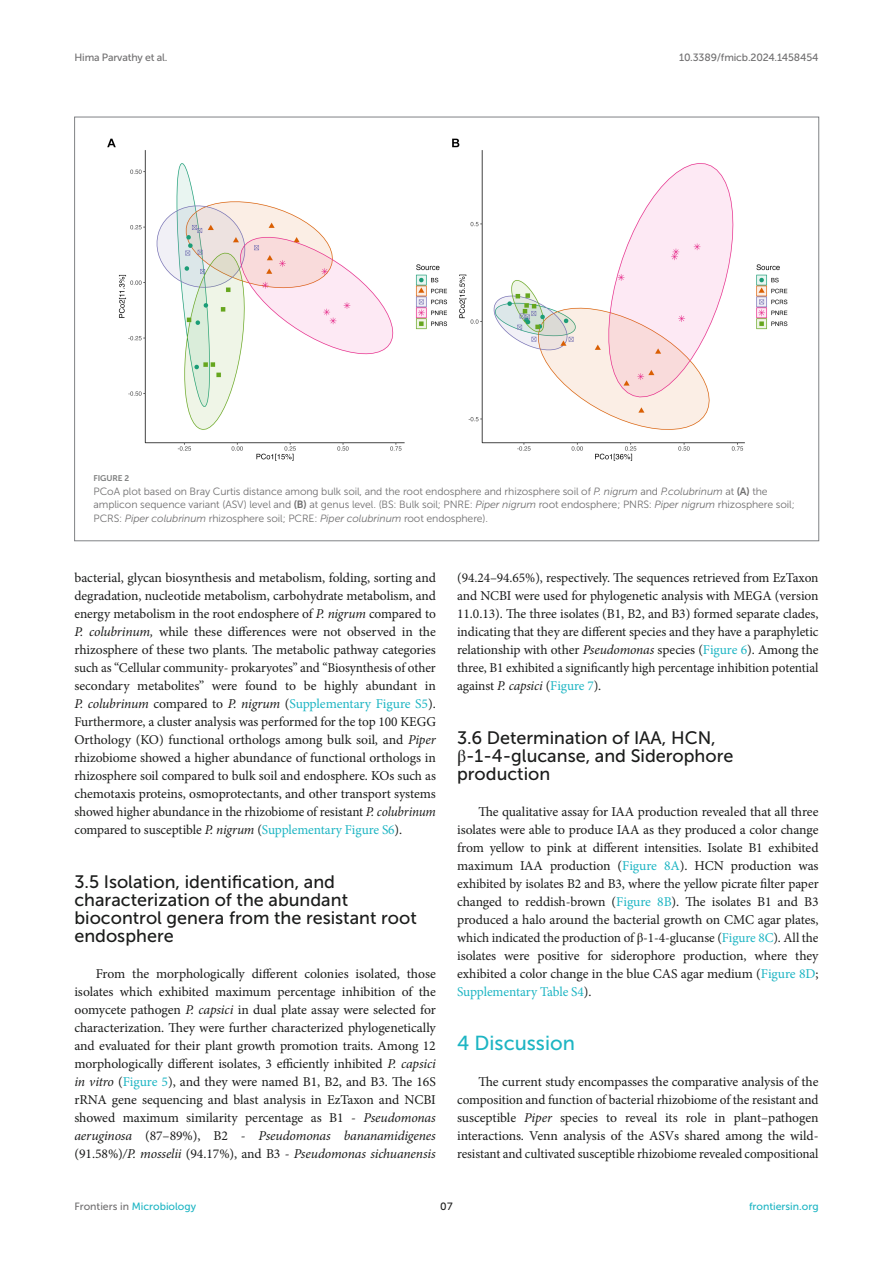
<style>
.page{position:relative;width:893px;height:1263px;background:#fff}
.page>*{position:absolute;margin:0;border:0;box-sizing:border-box;transform-origin:0 0}
.HEAD_1{font:20.25px "Museo Sans 500";color:#1db5c3}
.HEAD_2{font:18px/18px "Museo Sans 500";color:#1b1c1b}
.TEXT_FLUSH{font:13.5px/18px "Minion Pro";letter-spacing:-.005em;color:#1b1c1b;text-align:justify}
.FIG_LEG{font:10.5px/13.5px "Museo Sans 300";letter-spacing:-.01em;color:#706f70}
.t1{font:10.5px "Museo Sans 500";letter-spacing:-.015em;color:#706f70}
.t2{font:10.5px "Museo Sans 500";color:#1db5c3}
.t3{font:10.5px "Museo Sans 500";color:#1b1c1b}
.FIG_HD{font:8.25px "Museo Sans 700";letter-spacing:-.01em;color:#7e7f7f}
.s1{font-style:italic}
.s2{font-family:"Museo Sans 700"}
.s3{color:#1db5c3}
.s4{font-family:"STIX General"}
.s5{color:#706f70}
</style>
<div class="page">
<img style="left:107px;top:138px;width:681px;height:323px">
<p class="t1" style="left:74px;top:51px;width:95px">Hima Parvathy et al.</p>
<p class="t1" style="left:679px;top:51px;width:141px">10.3389/fmicb.2024.1458454</p>
<p class="FIG_HD" style="left:94px;top:474px;width:37px">FIGURE 2</p>
<p class="FIG_LEG" style="left:94px;top:485px;width:703px">PCoA plot based on Bray Curtis distance among bulk soil, and the root endosphere and rhizosphere soil of <span class="s1">P. nigrum</span> and <span class="s1">P.colubrinum</span> at <span class="s2">(A)</span> the amplicon sequence variant (ASV) level and <span class="s2">(B)</span> at genus level. (BS: Bulk soil; PNRE: <span class="s1">Piper nigrum</span> root endosphere; PNRS: <span class="s1">Piper nigrum</span> rhizosphere soil;<br>PCRS: <span class="s1">Piper colubrinum</span> rhizosphere soil; PCRE: <span class="s1">Piper colubrinum</span> root endosphere).</p>
<p class="TEXT_FLUSH" style="left:74px;top:569px;width:363px">bacterial, glycan biosynthesis and metabolism, folding, sorting and degradation, nucleotide metabolism, carbohydrate metabolism, and energy metabolism in the root endosphere of <span class="s1">P. nigrum</span> compared to <span class="s1">P. colubrinum,</span> while these differences were not observed in the rhizosphere of these two plants. The metabolic pathway categories such as “Cellular community- prokaryotes” and “Biosynthesis of other secondary metabolites” were found to be highly abundant in <span class="s1">P. colubrinum</span> compared to <span class="s1">P. nigrum</span> (<span class="s3">Supplementary Figure S5</span>).<br>Furthermore, a cluster analysis was performed for the top 100 KEGG Orthology (KO) functional orthologs among bulk soil, and <span class="s1">Piper </span>rhizobiome showed a higher abundance of functional orthologs in rhizosphere soil compared to bulk soil and endosphere. KOs such as chemotaxis proteins, osmoprotectants, and other transport systems showed higher abundance in the rhizobiome of resistant <span class="s1">P. colubrinum </span>compared to susceptible <span class="s1">P. nigrum</span> (<span class="s3">Supplementary Figure S6</span>).</p>
<p class="HEAD_2" style="left:74px;top:873px;width:344px">3.5 Isolation, identification, and characterization of the abundant biocontrol genera from the resistant root endosphere</p>
<p class="TEXT_FLUSH" style="left:74px;top:965px;width:363px;text-indent:21px">From the morphologically different colonies isolated, those isolates which exhibited maximum percentage inhibition of the oomycete pathogen <span class="s1">P. capsici</span> in dual plate assay were selected for characterization. They were further characterized phylogenetically and evaluated for their plant growth promotion traits. Among 12 morphologically different isolates, 3 efficiently inhibited <span class="s1">P. capsici in vitro</span> (<span class="s3">Figure 5</span>), and they were named B1, B2, and B3. The 16S rRNA gene sequencing and blast analysis in EzTaxon and NCBI showed maximum similarity percentage as B1 - <span class="s1">Pseudomonas aeruginosa</span> (87–89%), B2 - <span class="s1">Pseudomonas bananamidigenes </span>(91.58%)<span class="s1">/P. mosselii</span> (94.17%), and B3 - <span class="s1">Pseudomonas sichuanensis</span></p>
<p class="TEXT_FLUSH" style="left:457px;top:569px;width:363px">(94.24–94.65%), respectively. The sequences retrieved from EzTaxon and NCBI were used for phylogenetic analysis with MEGA (version 11.0.13). The three isolates (B1, B2, and B3) formed separate clades, indicating that they are different species and they have a paraphyletic relationship with other <span class="s1">Pseudomonas</span> species (<span class="s3">Figure 6</span>). Among the three, B1 exhibited a significantly high percentage inhibition potential against <span class="s1">P. capsici</span> (<span class="s3">Figure 7</span>).</p>
<p class="HEAD_2" style="left:457px;top:729px;width:278px">3.6 Determination of IAA, HCN, <span class="s4">β</span>-1-4-glucanse, and Siderophore production</p>
<p class="TEXT_FLUSH" style="left:457px;top:803px;width:363px;text-indent:21px">The qualitative assay for IAA production revealed that all three isolates were able to produce IAA as they produced a color change from yellow to pink at different intensities. Isolate B1 exhibited maximum IAA production (<span class="s3">Figure 8A</span>). HCN production was exhibited by isolates B2 and B3, where the yellow picrate filter paper changed to reddish-brown (<span class="s3">Figure 8B</span>). The isolates B1 and B3 produced a halo around the bacterial growth on CMC agar plates, which indicated the production of <span class="s4">β</span>-1-4-glucanse (<span class="s3">Figure 8C</span>). All the isolates were positive for siderophore production, where they exhibited a color change in the blue CAS agar medium (<span class="s3">Figure 8D</span>; <span class="s3">Supplementary Table S4</span>).</p>
<p class="HEAD_1" style="left:457px;top:1032px;width:119px">4 Discussion</p>
<p class="TEXT_FLUSH" style="left:457px;top:1073px;width:363px;text-indent:21px">The current study encompasses the comparative analysis of the composition and function of bacterial rhizobiome of the resistant and susceptible <span class="s1">Piper</span> species to reveal its role in plant–pathogen interactions. Venn analysis of the ASVs shared among the wild&shy;resistant and cultivated susceptible rhizobiome revealed compositional</p>
<p class="t2" style="left:74px;top:1200px;width:123px"><span class="s5">Frontiers in</span> Microbiology</p>
<p class="t3" style="left:440px;top:1200px;width:14px">07</p>
<p class="t2" style="left:749px;top:1200px;width:71px">frontiersin.org</p>
</div>
